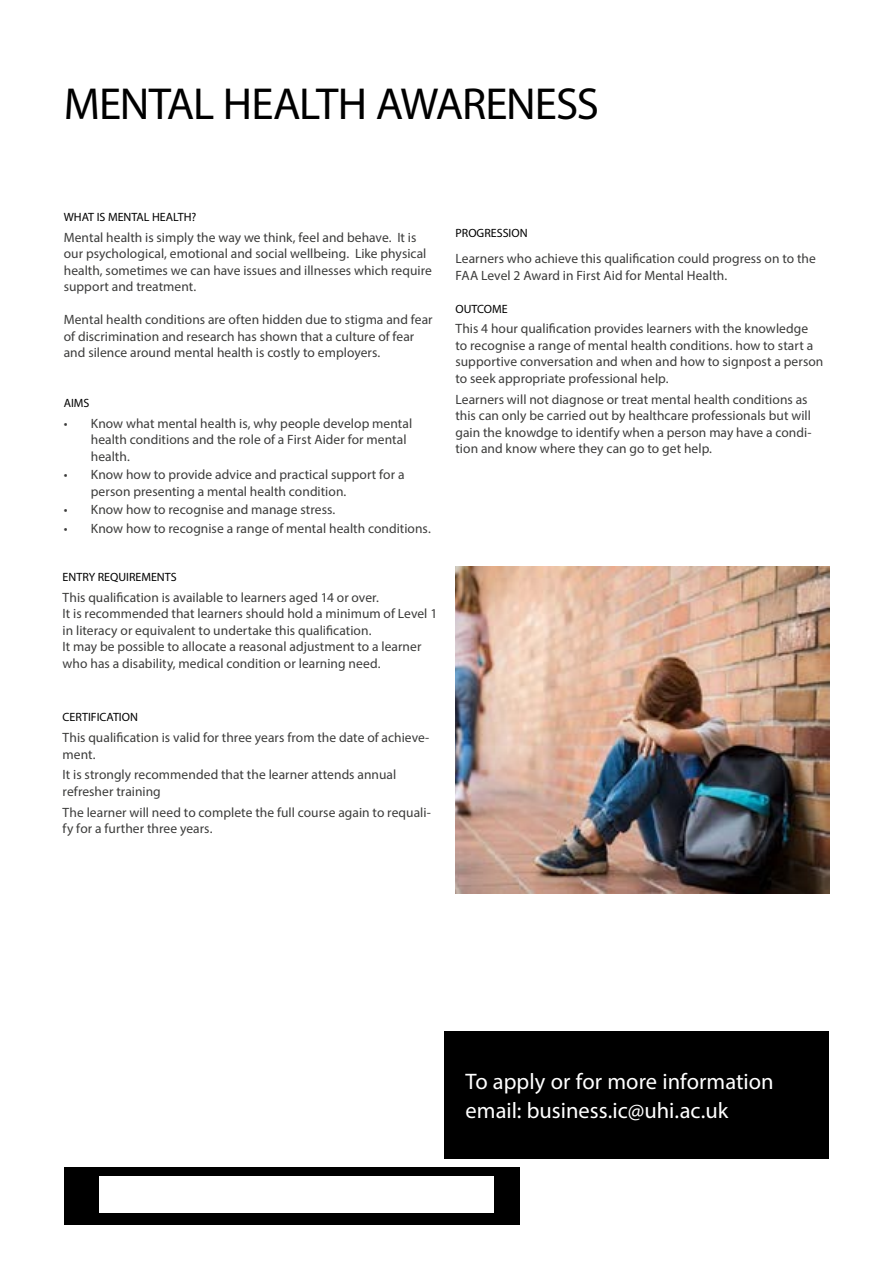
<style>
.page{position:relative;width:893px;height:1263px;background:#fff}
.page>*{position:absolute;margin:0;border:0;box-sizing:border-box;transform-origin:0 0}
.t1{font:45px "Myriad Pro";letter-spacing:-.03em;color:#000}
.t2{font:22.5px/28.5px "Myriad Pro";color:#fff}
.t3{font:13.5px/16.5px "Myriad Pro";letter-spacing:.005em;color:#3c3c3b}
.t4{font:12px "Myriad Pro";color:#000}
</style>
<div class="page">
<div style="left:444px;top:1031px;width:385px;height:128px;background:#000"></div>
<img style="left:455px;top:567px;width:374px;height:326px">
<div style="left:64px;top:1167px;width:455px;height:58px;background:#000"></div>
<div style="left:99px;top:1176px;width:394px;height:36px;background:#fff"></div>
<h1 class="t1" style="left:64px;top:76px;width:537px">MENTAL HEALTH AWARENESS</h1>
<p class="t4" style="left:64px;top:210px;width:134px">WHAT IS MENTAL HEALTH?</p>
<p class="t3" style="left:64px;top:229px;width:370px">Mental health is simply the way we think, feel and behave. It is our psychological, emotional and social wellbeing. Like physical health, sometimes we can have issues and illnesses which require support and treatment.</p>
<p class="t3" style="left:64px;top:311px;width:370px">Mental health conditions are often hidden due to stigma and fear of discrimination and research has shown that a culture of fear and silence around mental health is costly to employers.</p>
<p class="t4" style="left:64px;top:395px;width:27px">AIMS</p>
<p class="t3" style="left:91px;top:415px;width:323px;text-indent:-27px">• Know what mental health is, why people develop mental health conditions and the role of a First Aider for mental health.</p>
<p class="t3" style="left:91px;top:466px;width:315px;text-indent:-27px">• Know how to provide advice and practical support for a person presenting a mental health condition.</p>
<p class="t3" style="left:64px;top:501px;width:273px">• Know how to recognise and manage stress.</p>
<p class="t3" style="left:64px;top:520px;width:369px">• Know how to recognise a range of mental health conditions.</p>
<p class="t4" style="left:63px;top:569px;width:115px">ENTRY REQUIREMENTS</p>
<p class="t3" style="left:63px;top:589px;width:376px">This qualification is available to learners aged 14 or over.<br>It is recommended that learners should hold a minimum of Level 1 in literacy or equivalent to undertake this qualification.<br>It may be possible to allocate a reasonal adjustment to a learner who has a disability, medical condition or learning need.</p>
<p class="t4" style="left:63px;top:710px;width:77px">CERTIFICATION</p>
<p class="t3" style="left:63px;top:729px;width:368px">This qualification is valid for three years from the date of achieve&shy;ment.</p>
<p class="t3" style="left:63px;top:766px;width:335px">It is strongly recommended that the learner attends annual refresher training</p>
<p class="t3" style="left:63px;top:804px;width:370px">The learner will need to complete the full course again to requali&shy;fy for a further three years.</p>
<p class="t4" style="left:455px;top:226px;width:74px">PROGRESSION</p>
<p class="t3" style="left:455px;top:250px;width:362px">Learners who achieve this qualification could progress on to the<br>FAA Level 2 Award in First Aid for Mental Health.</p>
<p class="t4" style="left:455px;top:301px;width:54px">OUTCOME</p>
<p class="t3" style="left:455px;top:320px;width:369px">This 4 hour qualification provides learners with the knowledge to recognise a range of mental health conditions. how to start a supportive conversation and when and how to signpost a person to seek appropriate professional help.</p>
<p class="t3" style="left:455px;top:391px;width:358px">Learners will not diagnose or treat mental health conditions as this can only be carried out by healthcare professionals but will gain the knowdge to identify when a person may have a condi&shy;tion and know where they can go to get help.</p>
<h2 class="t2" style="left:466px;top:1067px;width:310px">To apply or for more information email: business.ic@uhi.ac.uk</h2>
</div>
